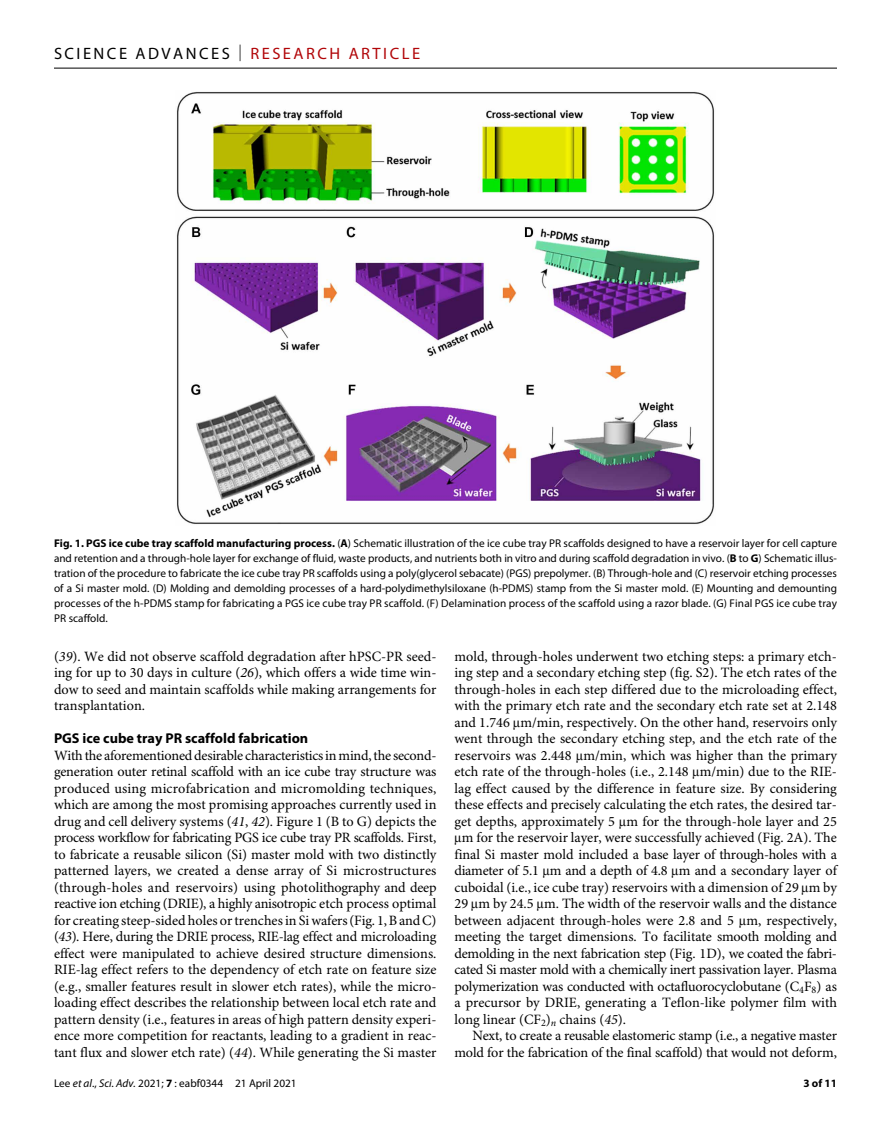
<style>
.page{position:relative;width:891px;height:1134px;background:#fff}
.page>*{position:absolute;margin:0;border:0;box-sizing:border-box;transform-origin:0 0}
.t1{font:16.5px "Myriad Pro";letter-spacing:.15em;color:#000}
.t2{font:14.25px/16.5px "Minion Pro";color:#000;text-align:justify}
.t3{font:14.25px "Minion Pro";letter-spacing:-.02em;color:#000}
.t4{font:700 14.25px "Myriad Pro";color:#000}
.t5{font:11.25px/15px "Myriad Pro";letter-spacing:.01em;color:#000;text-align:justify}
.t6{font:700 11.25px "Myriad Pro";color:#000}
.s1{font-weight:300}
.s2{color:#b10508}
.s3{font-weight:700}
.s4{font-style:italic}
</style>
<div class="page">
<hr style="left:54px;top:68px;width:783px;height:1px;background:#000">
<img style="left:176px;top:91px;width:539px;height:433px">
<p class="t1" style="left:54px;top:40px;width:368px">SCIENCE ADVANCES <span class="s1">|</span> <span class="s2">RESEARCH ARTICLE</span></p>
<p class="t5" style="left:54px;top:536px;width:785px"><span class="s3">Fig. 1. PGS ice cube tray scaffold manufacturing process.</span> (<span class="s3">A</span>) Schematic illustration of the ice cube tray PR scaffolds designed to have a reservoir layer for cell capture and retention and a through-hole layer for exchange of fluid, waste products, and nutrients both in vitro and during scaffold degradation in vivo. (<span class="s3">B</span> to <span class="s3">G</span>) Schematic illus&shy;tration of the procedure to fabricate the ice cube tray PR scaffolds using a poly(glycerol sebacate) (PGS) prepolymer. (B) Through-hole and (C) reservoir etching processes of a Si master mold. (D) Molding and demolding processes of a hard-polydimethylsiloxane (h-PDMS) stamp from the Si master mold. (E) Mounting and demounting processes of the h-PDMS stamp for fabricating a PGS ice cube tray PR scaffold. (F) Delamination process of the scaffold using a razor blade. (G) Final PGS ice cube tray PR scaffold.</p>
<p class="t2" style="left:54px;top:649px;width:384px">(<span class="s4">39</span>). We did not observe scaffold degradation after hPSC-PR seed&shy;ing for up to 30 days in culture (<span class="s4">26</span>), which offers a wide time win&shy;dow to seed and maintain scaffolds while making arrangements for transplantation.</p>
<p class="t4" style="left:54px;top:727px;width:256px">PGS ice cube tray PR scaffold fabrication</p>
<p class="t2" style="left:54px;top:748px;width:384px">With the aforementioned desirable characteristics in mind, the second&shy;generation outer retinal scaffold with an ice cube tray structure was produced using microfabrication and micromolding techniques, which are among the most promising approaches currently used in drug and cell delivery systems (<span class="s4">41</span>, <span class="s4">42</span>). Figure 1 (B to G) depicts the process workflow for fabricating PGS ice cube tray PR scaffolds. First, to fabricate a reusable silicon (Si) master mold with two distinctly patterned layers, we created a dense array of Si microstructures (through-holes and reservoirs) using photolithography and deep reactive ion etching (DRIE), a highly anisotropic etch process optimal for creating steep-sided holes or trenches in Si wafers (Fig. 1, B and C) (<span class="s4">43</span>). Here, during the DRIE process, RIE-lag effect and microloading effect were manipulated to achieve desired structure dimensions.<br>RIE-lag effect refers to the dependency of etch rate on feature size (e.g., smaller features result in slower etch rates), while the micro&shy;loading effect describes the relationship between local etch rate and pattern density (i.e., features in areas of high pattern density experi&shy;ence more competition for reactants, leading to a gradient in reac&shy;tant flux and slower etch rate) (<span class="s4">44</span>). While generating the Si master</p>
<p class="t5" style="left:54px;top:1076px;width:244px">Lee <span class="s4">et al</span>., <span class="s4">Sci. Adv.</span> 2021; <span class="s3">7</span> : eabf0344 21 April 2021</p>
<p class="t2" style="left:454px;top:649px;width:384px">mold, through-holes underwent two etching steps: a primary etch-</p>
<p class="t2" style="left:454px;top:666px;width:384px">ing step and a secondary etching step (fig. S2). The etch rates of the</p>
<p class="t2" style="left:454px;top:682px;width:384px">through-holes in each step differed due to the microloading effect,</p>
<p class="t2" style="left:454px;top:699px;width:384px">with the primary etch rate and the secondary etch rate set at 2.148</p>
<p class="t2" style="left:454px;top:715px;width:384px">and 1.746 m/min, respectively. On the other hand, reservoirs only</p>
<p class="t2" style="left:454px;top:732px;width:384px">went through the secondary etching step, and the etch rate of the</p>
<p class="t2" style="left:454px;top:748px;width:384px">reservoirs was 2.448 m/min, which was higher than the primary</p>
<p class="t2" style="left:454px;top:765px;width:384px">etch rate of the through-holes (i.e., 2.148 m/min) due to the RIE-</p>
<p class="t2" style="left:454px;top:781px;width:384px">lag effect caused by the difference in feature size. By considering</p>
<p class="t2" style="left:454px;top:798px;width:384px">these effects and precisely calculating the etch rates, the desired tar-</p>
<p class="t2" style="left:454px;top:814px;width:384px">get depths, approximately 5 m for the through-hole layer and 25</p>
<p class="t2" style="left:462px;top:831px;width:377px">m for the reservoir layer, were successfully achieved (Fig. 2A). The</p>
<p class="t2" style="left:454px;top:847px;width:384px">final Si master mold included a base layer of through-holes with a</p>
<p class="t2" style="left:454px;top:864px;width:384px">diameter of 5.1 m and a depth of 4.8 m and a secondary layer of</p>
<p class="t2" style="left:454px;top:880px;width:384px">cuboidal (i.e., ice cube tray) reservoirs with a dimension of 29 m by</p>
<p class="t2" style="left:454px;top:897px;width:384px">29 m by 24.5 m. The width of the reservoir walls and the distance</p>
<p class="t2" style="left:454px;top:913px;width:384px">between adjacent through-holes were 2.8 and 5 m, respectively,</p>
<p class="t2" style="left:454px;top:930px;width:384px">meeting the target dimensions. To facilitate smooth molding and</p>
<p class="t2" style="left:454px;top:946px;width:384px">demolding in the next fabrication step (Fig. 1D), we coated the fabri-</p>
<p class="t3" style="left:454px;top:961px;width:384px">cated Si master mold with a chemically inert passivation layer. Plasma</p>
<p class="t2" style="left:454px;top:979px;width:384px">polymerization was conducted with octafluorocyclobutane (C<sub>4</sub>F<sub>8</sub>) as</p>
<p class="t2" style="left:454px;top:996px;width:384px">a precursor by DRIE, generating a Teflon-like polymer film with</p>
<p class="t2" style="left:454px;top:1012px;width:173px">long linear (CF<sub>2</sub>)<sub>n</sub> chains (<span class="s4">45</span>).</p>
<p class="t3" style="left:472px;top:1026px;width:366px">Next, to create a reusable elastomeric stamp (i.e., a negative master</p>
<p class="t2" style="left:454px;top:1045px;width:384px">mold for the fabrication of the final scaffold) that would not deform,</p>
<p class="t6" style="left:803px;top:1074px;width:35px">3 of 11</p>
</div>
